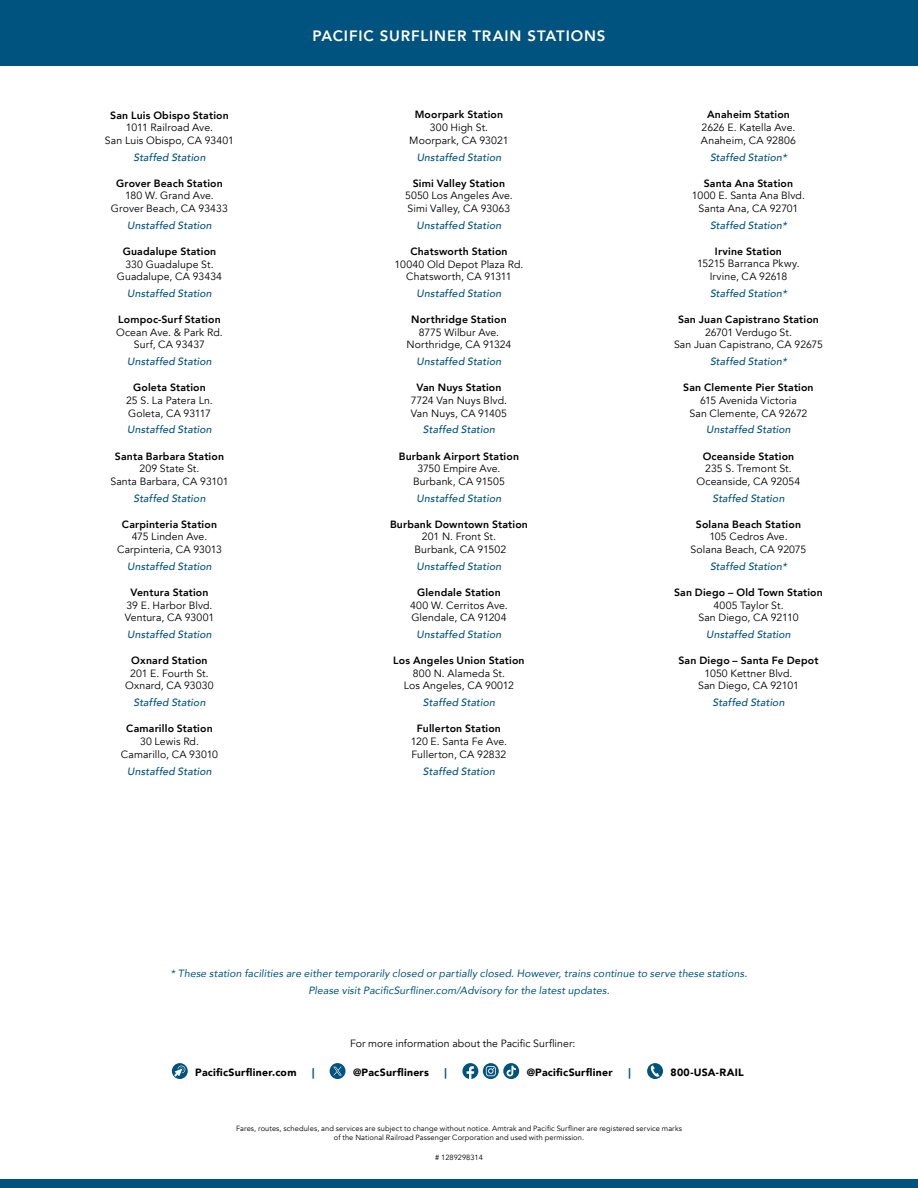
<style>
.page{position:relative;width:918px;height:1188px;background:#fff}
.page>*{position:absolute;margin:0;border:0;box-sizing:border-box;transform-origin:0 0}
.t1{font:800 15px "Avenir";letter-spacing:.06em;color:#fff}
.t2{font:10.5px/12.6px "Avenir";letter-spacing:.01em;color:#000;text-align:center}
.t3{font:800 10.5px "Avenir";letter-spacing:.015em;color:#000}
.t4{font:italic 500 10.5px "Avenir";letter-spacing:.015em;color:#00537e}
.t5{font:italic 10.5px/17px "Avenir";letter-spacing:.01em;color:#00537e;text-align:center}
.t6{font:900 10.5px "Avenir";letter-spacing:.025em;color:#000}
.t7{font:900 10.5px "Avenir";color:#00537e}
.t8{font:7.5px/9px "Avenir";letter-spacing:.01em;color:#000;text-align:center}
</style>
<div class="page">
<div style="left:0;top:1179px;width:918px;height:9px;background:#00537e"></div>
<div style="left:0;top:0;width:918px;height:66px;background:#00537e"></div>
<svg style="left:172px;top:1063px;width:16px;height:16px"></svg>
<svg style="left:647px;top:1063px;width:16px;height:16px"></svg>
<svg style="left:462px;top:1063px;width:16px;height:16px"></svg>
<svg style="left:467px;top:1066px;width:7px;height:13px"></svg>
<svg style="left:483px;top:1063px;width:16px;height:16px"></svg>
<svg style="left:486px;top:1066px;width:10px;height:10px"></svg>
<svg style="left:503px;top:1063px;width:16px;height:16px"></svg>
<svg style="left:507px;top:1066px;width:9px;height:10px"></svg>
<svg style="left:330px;top:1063px;width:16px;height:16px"></svg>
<svg style="left:333px;top:1067px;width:9px;height:8px"></svg>
<p class="t3" style="left:110px;top:107px;width:120px">San Luis Obispo Station</p>
<p class="t2" style="left:105px;top:121px;width:131px">1011 Railroad Ave.<br>San Luis Obispo, CA 93401</p>
<p class="t4" style="left:133px;top:151px;width:74px">Staffed Station</p>
<p class="t3" style="left:116px;top:175px;width:108px">Grover Beach Station</p>
<p class="t2" style="left:111px;top:190px;width:119px">180 W. Grand Ave.<br>Grover Beach, CA 93433</p>
<p class="t4" style="left:127px;top:219px;width:86px">Unstaffed Station</p>
<p class="t3" style="left:123px;top:243px;width:95px">Guadalupe Station</p>
<p class="t2" style="left:117px;top:258px;width:107px">330 Guadalupe St.<br>Guadalupe, CA 93434</p>
<p class="t4" style="left:127px;top:287px;width:86px">Unstaffed Station</p>
<p class="t3" style="left:118px;top:311px;width:104px">Lompoc-Surf Station</p>
<p class="t2" style="left:116px;top:326px;width:108px">Ocean Ave. &amp; Park Rd.<br>Surf, CA 93437</p>
<p class="t4" style="left:127px;top:355px;width:86px">Unstaffed Station</p>
<p class="t3" style="left:133px;top:380px;width:74px">Goleta Station</p>
<p class="t2" style="left:126px;top:394px;width:88px;text-align:left">25 S. La Patera Ln.<br>Goleta, CA 93117</p>
<p class="t4" style="left:127px;top:424px;width:86px">Unstaffed Station</p>
<p class="t3" style="left:115px;top:448px;width:111px">Santa Barbara Station</p>
<p class="t2" style="left:110px;top:462px;width:120px">209 State St.<br>Santa Barbara, CA 93101</p>
<p class="t4" style="left:133px;top:492px;width:74px">Staffed Station</p>
<p class="t3" style="left:122px;top:516px;width:97px">Carpinteria Station</p>
<p class="t2" style="left:117px;top:531px;width:106px">475 Linden Ave.<br>Carpinteria, CA 93013</p>
<p class="t4" style="left:127px;top:560px;width:86px">Unstaffed Station</p>
<p class="t3" style="left:130px;top:584px;width:80px">Ventura Station</p>
<p class="t2" style="left:125px;top:599px;width:91px;text-align:left">39 E. Harbor Blvd.<br>Ventura, CA 93001</p>
<p class="t4" style="left:127px;top:628px;width:86px">Unstaffed Station</p>
<p class="t3" style="left:131px;top:652px;width:78px">Oxnard Station</p>
<p class="t2" style="left:125px;top:667px;width:90px">201 E. Fourth St.<br>Oxnard, CA 93030</p>
<p class="t4" style="left:133px;top:696px;width:74px">Staffed Station</p>
<p class="t3" style="left:126px;top:721px;width:88px">Camarillo Station</p>
<p class="t2" style="left:121px;top:735px;width:99px">30 Lewis Rd.<br>Camarillo, CA 93010</p>
<p class="t4" style="left:127px;top:765px;width:86px">Unstaffed Station</p>
<h1 class="t1" style="left:312px;top:24px;width:295px">PACIFIC SURFLINER TRAIN STATIONS</h1>
<p class="t3" style="left:415px;top:107px;width:90px">Moorpark Station</p>
<p class="t2" style="left:409px;top:121px;width:101px">300 High St.<br>Moorpark, CA 93021</p>
<p class="t4" style="left:417px;top:151px;width:86px">Unstaffed Station</p>
<p class="t3" style="left:413px;top:175px;width:94px">Simi Valley Station</p>
<p class="t2" style="left:405px;top:190px;width:109px;text-align:left">5050 Los Angeles Ave.<br>Simi Valley, CA 93063</p>
<p class="t4" style="left:417px;top:219px;width:86px">Unstaffed Station</p>
<p class="t3" style="left:410px;top:243px;width:99px">Chatsworth Station</p>
<p class="t2" style="left:395px;top:258px;width:130px">10040 Old Depot Plaza Rd.<br>Chatsworth, CA 91311</p>
<p class="t4" style="left:417px;top:287px;width:86px">Unstaffed Station</p>
<p class="t3" style="left:411px;top:311px;width:97px">Northridge Station</p>
<p class="t2" style="left:407px;top:326px;width:106px">8775 Wilbur Ave.<br>Northridge, CA 91324</p>
<p class="t4" style="left:417px;top:355px;width:86px">Unstaffed Station</p>
<p class="t3" style="left:416px;top:380px;width:87px">Van Nuys Station</p>
<p class="t2" style="left:411px;top:394px;width:98px;text-align:left">7724 Van Nuys Blvd.<br>Van Nuys, CA 91405</p>
<p class="t4" style="left:423px;top:424px;width:74px">Staffed Station</p>
<p class="t3" style="left:399px;top:448px;width:122px">Burbank Airport Station</p>
<p class="t2" style="left:413px;top:462px;width:93px">3750 Empire Ave.<br>Burbank, CA 91505</p>
<p class="t4" style="left:417px;top:492px;width:86px">Unstaffed Station</p>
<p class="t3" style="left:390px;top:516px;width:139px">Burbank Downtown Station</p>
<p class="t2" style="left:415px;top:531px;width:93px">201 N. Front St.<br>Burbank, CA 91502</p>
<p class="t4" style="left:417px;top:560px;width:86px">Unstaffed Station</p>
<p class="t3" style="left:417px;top:584px;width:85px">Glendale Station</p>
<p class="t2" style="left:410px;top:599px;width:99px;text-align:left">400 W. Cerritos Ave.<br>Glendale, CA 91204</p>
<p class="t4" style="left:417px;top:628px;width:86px">Unstaffed Station</p>
<p class="t3" style="left:393px;top:652px;width:133px">Los Angeles Union Station</p>
<p class="t2" style="left:404px;top:667px;width:112px">800 N. Alameda St.<br>Los Angeles, CA 90012</p>
<p class="t4" style="left:423px;top:696px;width:74px">Staffed Station</p>
<p class="t3" style="left:417px;top:721px;width:86px">Fullerton Station</p>
<p class="t2" style="left:411px;top:735px;width:98px;text-align:left">120 E. Santa Fe Ave.<br>Fullerton, CA 92832</p>
<p class="t4" style="left:423px;top:765px;width:74px">Staffed Station</p>
<p class="t3" style="left:707px;top:107px;width:84px">Anaheim Station</p>
<p class="t2" style="left:701px;top:121px;width:96px;text-align:left">2626 E. Katella Ave.<br>Anaheim, CA 92806</p>
<p class="t4" style="left:710px;top:151px;width:78px">Staffed Station*</p>
<p class="t3" style="left:704px;top:175px;width:91px">Santa Ana Station</p>
<p class="t2" style="left:692px;top:190px;width:115px">1000 E. Santa Ana Blvd.<br>Santa Ana, CA 92701</p>
<p class="t4" style="left:710px;top:219px;width:78px">Staffed Station*</p>
<p class="t3" style="left:715px;top:243px;width:69px">Irvine Station</p>
<p class="t2" style="left:697px;top:258px;width:104px">15215 Barranca Pkwy.<br>Irvine, CA 92618</p>
<p class="t4" style="left:710px;top:287px;width:78px">Staffed Station*</p>
<p class="t3" style="left:678px;top:311px;width:142px">San Juan Capistrano Station</p>
<p class="t2" style="left:674px;top:326px;width:150px">26701 Verdugo St.<br>San Juan Capistrano, CA 92675</p>
<p class="t4" style="left:710px;top:355px;width:78px">Staffed Station*</p>
<p class="t3" style="left:683px;top:380px;width:132px">San Clemente Pier Station</p>
<p class="t2" style="left:690px;top:394px;width:119px">615 Avenida Victoria<br>San Clemente, CA 92672</p>
<p class="t4" style="left:706px;top:424px;width:86px">Unstaffed Station</p>
<p class="t3" style="left:703px;top:448px;width:93px">Oceanside Station</p>
<p class="t2" style="left:697px;top:462px;width:105px">235 S. Tremont St.<br>Oceanside, CA 92054</p>
<p class="t4" style="left:712px;top:492px;width:74px">Staffed Station</p>
<p class="t3" style="left:696px;top:516px;width:107px">Solana Beach Station</p>
<p class="t2" style="left:691px;top:531px;width:117px">105 Cedros Ave.<br>Solana Beach, CA 92075</p>
<p class="t4" style="left:710px;top:560px;width:78px">Staffed Station*</p>
<p class="t3" style="left:674px;top:584px;width:150px">San Diego – Old Town Station</p>
<p class="t2" style="left:698px;top:599px;width:102px">4005 Taylor St.<br>San Diego, CA 92110</p>
<p class="t4" style="left:706px;top:628px;width:86px">Unstaffed Station</p>
<p class="t3" style="left:679px;top:652px;width:141px">San Diego – Santa Fe Depot</p>
<p class="t2" style="left:698px;top:667px;width:102px">1050 Kettner Blvd.<br>San Diego, CA 92101</p>
<p class="t4" style="left:712px;top:696px;width:74px">Staffed Station</p>
<p class="t5" style="left:171px;top:964px;width:578px">* These station facilities are either temporarily closed or partially closed. However, trains continue to serve these stations.<br>Please visit PacificSurfliner.com/Advisory for the latest updates.</p>
<p class="t2" style="left:350px;top:1038px;width:227px">For more information about the Pacific Surfliner:</p>
<p class="t6" style="left:195px;top:1064px;width:103px">PacificSurfliner.com</p>
<p class="t7" style="left:312px;top:1064px;width:4px">|</p>
<p class="t6" style="left:353px;top:1064px;width:78px">@PacSurfliners</p>
<p class="t7" style="left:445px;top:1064px;width:4px">|</p>
<p class="t6" style="left:527px;top:1064px;width:88px">@PacificSurfliner</p>
<p class="t7" style="left:628px;top:1064px;width:4px">|</p>
<p class="t6" style="left:671px;top:1064px;width:75px">800-USA-RAIL</p>
<p class="t8" style="left:236px;top:1124px;width:447px">Fares, routes, schedules, and services are subject to change without notice. Amtrak and Pacific Surfliner are registered service marks of the National Railroad Passenger Corporation and used with permission.</p>
<p class="t8" style="left:435px;top:1153px;width:49px"># 1289298314</p>
</div>
